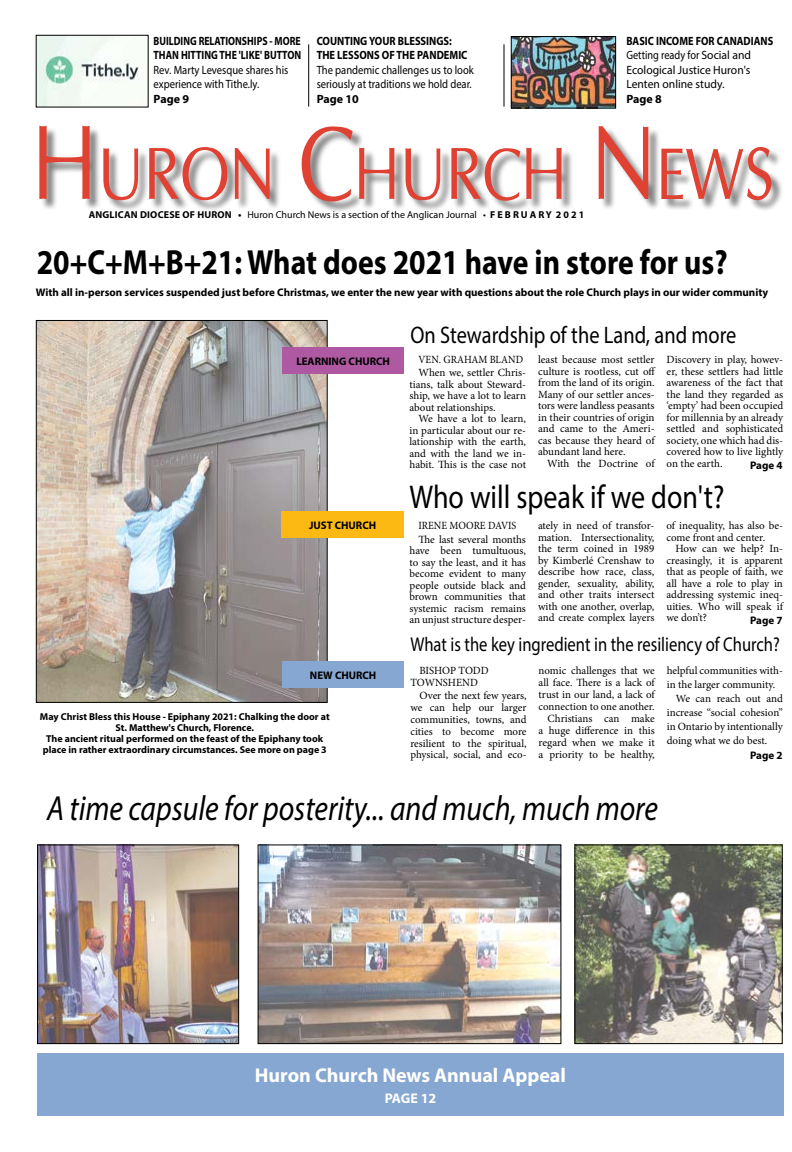
<style>
.page{position:relative;width:792px;height:1152px;background:#fff}
.page>*{position:absolute;margin:0;border:0;box-sizing:border-box;transform-origin:0 0}
.t1{font:73.5px "Optima";color:#df4132;scale:.8 1}
.t2{font:italic 35px "Myriad Pro";color:#000;scale:.85 1}
.t3{font:700 35px "Myriad Pro";color:#000;scale:.85 1}
.t4{font:33px "Myriad Pro";color:#000;scale:.85 1}
.t5{font:24px "Myriad Pro";color:#000;scale:.85 1}
.t6{font:20px "Myriad Pro";color:#000;scale:.83 1}
.t7{font:700 20px "Myriad Pro";color:#fff}
.t8{font:700 14px "Myriad Pro";letter-spacing:-.015em;color:#fff}
.t9{font:12px/14.4px "Myriad Pro";color:#000;scale:.88 1}
.t10{font:12px/14.4px "Myriad Pro";color:#000;text-align:justify;scale:.86 1}
.t11{font:700 12px/14.4px "Myriad Pro";color:#000;scale:.81 1}
.t12{font:700 12px/14.4px "Myriad Pro";color:#000;scale:.87 1}
.t13{font:700 12px "Myriad Pro";color:#000;scale:.86 1}
.t14{font:700 12px "Myriad Pro";color:#000}
.t15{font:11px/11.5px "Minion Pro";color:#000;text-align:justify}
.t16{font:700 11px "Myriad Pro";color:#000}
.t17{font:11px/13.1px "Minion Pro";color:#000;scale:.92 1}
.t18{font:700 10px/11px "Myriad Pro";color:#000;text-align:center}
.t19{font:10px "Myriad Pro";color:#000}
.s1{font-size:105px}
.s2{font-weight:700}
</style>
<div class="page">
<div style="left:41px;top:127px;width:743px;height:87px;background:#000;opacity:.5"></div>
<img style="left:513px;top:38px;width:101px;height:68px">
<div style="left:511px;top:36px;width:105px;height:72px;border:1px solid #000"></div>
<hr style="left:308px;top:44px;width:1px;height:63px;background:#000">
<hr style="left:504px;top:44px;width:1px;height:63px;background:#000">
<img style="left:38px;top:322px;width:288px;height:379px">
<div style="left:36px;top:320px;width:292px;height:383px;border:1px solid #000"></div>
<img style="left:38px;top:37px;width:101px;height:68px">
<div style="left:36px;top:35px;width:112px;height:72px;border:1px solid #000"></div>
<div style="left:37px;top:1054px;width:747px;height:62px;background:#85a7d1"></div>
<div style="left:281px;top:511px;width:123px;height:27px;background:#fdb913"></div>
<div style="left:282px;top:661px;width:122px;height:27px;background:#85a7d1"></div>
<div style="left:282px;top:347px;width:122px;height:27px;background:#ae59a2"></div>
<img style="left:39px;top:847px;width:198px;height:195px">
<div style="left:37px;top:845px;width:202px;height:199px;border:1px solid #000"></div>
<img style="left:577px;top:847px;width:204px;height:195px">
<div style="left:575px;top:845px;width:208px;height:199px;border:1px solid #000"></div>
<img style="left:260px;top:847px;width:299px;height:195px">
<div style="left:258px;top:845px;width:303px;height:199px;border:1px solid #000"></div>
<p class="t11" style="left:154px;top:33px;width:184px">BUILDING RELATIONSHIPS - MORE<br>THAN HITTING THE 'LIKE' BUTTON</p>
<p class="t9" style="left:154px;top:62px;width:155px">Rev. Marty Levesque shares his experience with Tithe.ly.</p>
<p class="t14" style="left:154px;top:91px;width:37px">Page 9</p>
<p class="t12" style="left:317px;top:33px;width:175px">COUNTING YOUR BLESSINGS:<br>THE LESSONS OF THE PANDEMIC</p>
<p class="t9" style="left:317px;top:62px;width:180px">The pandemic challenges us to look seriously at traditions we hold dear.</p>
<p class="t14" style="left:317px;top:91px;width:44px">Page 10</p>
<p class="t13" style="left:626px;top:33px;width:172px">BASIC INCOME FOR CANADIANS</p>
<p class="t10" style="left:626px;top:48px;width:147px">Getting ready for Social and Ecological Justice Huron's Lenten online study.</p>
<p class="t14" style="left:626px;top:91px;width:37px">Page 8</p>
<h1 class="t1" style="left:33px;top:129px;width:929px"><span class="s1">H</span>URON <span class="s1">C</span>H URCH <span class="s1">N</span> EWS</h1>
<p class="t19" style="left:89px;top:209px;width:497px"><span class="s2">ANGLICAN DIOCESE OF HURON •</span> Huron Church News is a section of the Anglican Journal • <span class="s2">F E B R U A R Y 2 0 2 1</span></p>
<h2 class="t3" style="left:37px;top:240px;width:814px">20+C+M+B+21: What does 2021 have in store for us?</h2>
<p class="t16" style="left:36px;top:285px;width:734px">With all in-person services suspended just before Christmas, we enter the new year with questions about the role Church plays in our wider community</p>
<p class="t16" style="left:296px;top:354px;width:95px">LEARNING CHURCH</p>
<p class="t16" style="left:309px;top:518px;width:69px">JUST CHURCH</p>
<h3 class="t5" style="left:410px;top:320px;width:385px">On Stewardship of the Land, and more</h3>
<p class="t17" style="left:418px;top:353px;width:118px">VEN. GRAHAM BLAND<br>When we, settler Chris-</p>
<p class="t15" style="left:410px;top:379px;width:118px">tians, talk about Steward&shy;ship, we have a lot to learn about relationships.</p>
<p class="t15" style="left:410px;top:413px;width:118px;text-indent:9px">We have a lot to learn, in particular about our re&shy;lationship with the earth, and with the land we in&shy;habit. This is the case not</p>
<p class="t15" style="left:538px;top:354px;width:119px">least because most settler culture is rootless, cut off from the land of its origin.<br>Many of our settler ances&shy;tors were landless peasants in their countries of origin and came to the Ameri&shy;cas because they heard of abundant land here.</p>
<p class="t15" style="left:547px;top:458px;width:109px">With the Doctrine of</p>
<p class="t15" style="left:667px;top:354px;width:118px">Discovery in play, howev&shy;er, these settlers had little awareness of the fact that the land they regarded as ‘empty’ had been occupied for millennia by an already settled and sophisticated society, one which had dis&shy;covered how to live lightly on the earth.</p>
<p class="t16" style="left:750px;top:458px;width:34px">Page 4</p>
<h3 class="t4" style="left:410px;top:477px;width:372px">Who will speak if we don't?</h3>
<p class="t17" style="left:418px;top:519px;width:118px">IRENE MOORE DAVIS<br>The last several months</p>
<p class="t15" style="left:410px;top:545px;width:118px">have been tumultuous, to say the least, and it has become evident to many people outside black and brown communities that systemic racism remains an unjust structure desper-</p>
<p class="t15" style="left:538px;top:520px;width:118px">ately in need of transfor&shy;mation. Intersectionality, the term coined in 1989 by Kimberlé Crenshaw to describe how race, class, gender, sexuality, ability, and other traits intersect with one another, overlap, and create complex layers</p>
<p class="t15" style="left:667px;top:520px;width:118px">of inequality, has also be&shy;come front and center.</p>
<p class="t15" style="left:666px;top:543px;width:118px;text-indent:9px">How can we help? In&shy;creasingly, it is apparent that as people of faith, we all have a role to play in addressing systemic ineq&shy;uities. Who will speak if we don’t?</p>
<p class="t16" style="left:750px;top:613px;width:34px">Page 7</p>
<h3 class="t6" style="left:410px;top:632px;width:447px">What is the key ingredient in the resiliency of Church?</h3>
<p class="t15" style="left:539px;top:665px;width:118px;line-height:12.1px;text-align:right">nomic challenges that we all face. There is a lack of trust in our land, a lack of connection to one another.<br>Christians can make<br>a huge difference in this regard when we make it a priority to be healthy,</p>
<p class="t15" style="left:667px;top:665px;width:118px">helpful communities with-</p>
<p class="t15" style="left:410px;top:665px;width:80px;line-height:11.8px;text-indent:9px">BISHOP TODD<br>TOWNSHEND</p>
<p class="t15" style="left:410px;top:690px;width:118px;line-height:11.8px;text-indent:9px">Over the next few years, we can help our larger communities, towns, and cities to become more resilient to the spiritual, physical, social, and eco-</p>
<p class="t16" style="left:310px;top:668px;width:68px">NEW CHURCH</p>
<p class="t15" style="left:667px;top:679px;width:110px">in the larger community.</p>
<p class="t15" style="left:676px;top:693px;width:109px">We can reach out and</p>
<p class="t15" style="left:667px;top:707px;width:118px">increase “social cohesion”</p>
<p class="t15" style="left:667px;top:721px;width:118px">in Ontario by intentionally</p>
<p class="t15" style="left:667px;top:735px;width:102px">doing what we do best.</p>
<p class="t18" style="left:40px;top:711px;width:291px">May Christ Bless this House - Epiphany 2021: Chalking the door at St. Matthew's Church, Florence.<br>The ancient ritual performed on the feast of the Epiphany took place in rather extraordinary circumstances. See more on page 3</p>
<h2 class="t2" style="left:47px;top:786px;width:720px">A time capsule for posterity... and much, much more</h2>
<p class="t16" style="left:750px;top:748px;width:34px">Page 2</p>
<h3 class="t7" style="left:255px;top:1062px;width:313px">Huron Church News Annual Appeal</h3>
<p class="t8" style="left:385px;top:1089px;width:53px">PAGE 12</p>
</div>
